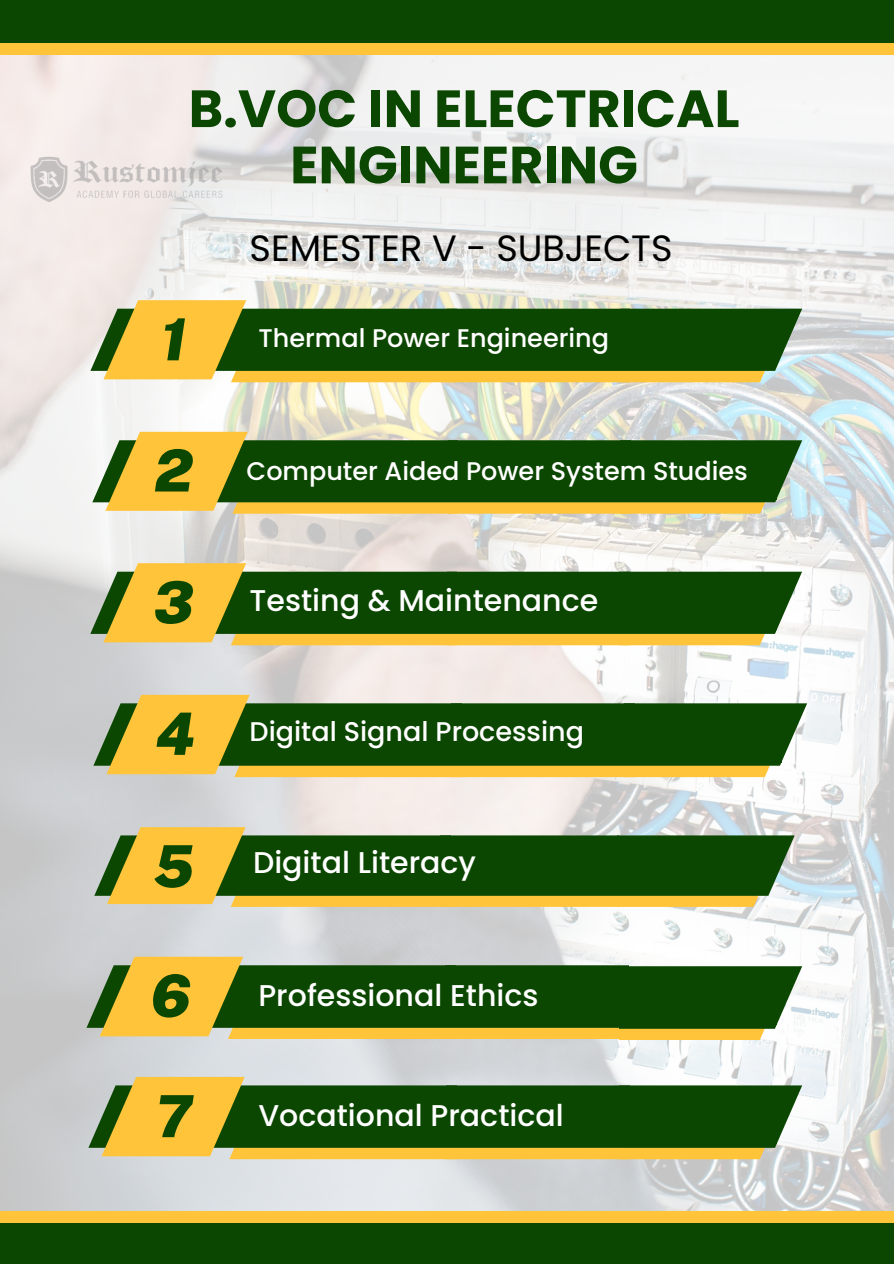
<style>
.page{position:relative;width:894px;height:1264px;background:#fff}
.page>*{position:absolute;margin:0;border:0;box-sizing:border-box;transform-origin:0 0}
.t1{font:italic 900 58.5px "Public Sans";color:#0b4701}
.t2{font:italic 900 58.35px "Public Sans";color:#0b4701}
.t3{font:italic 900 58.05px "Public Sans";color:#0b4701}
.t4{font:700 52.35px/56.2px "Poppins";color:#0b4701;text-align:center}
.t5{font:36.6px "Poppins";color:#000}
.t6{font:500 30px "Poppins";color:#fff}
.t7{font:500 27px "Poppins";color:#fff}
.t8{font:500 25.5px "Poppins";color:#fff}
</style>
<div class="page">
<img style="left:0;top:55px;width:893px;height:1155px">
<div style="left:0;top:0;width:893px;height:55px;background:#ffc439"></div>
<div style="left:0;top:1210px;width:893px;height:53px;background:#ffc439"></div>
<div style="left:0;top:0;width:893px;height:43px;background:#0b4701"></div>
<div style="left:0;top:1223px;width:893px;height:40px;background:#0b4701"></div>
<svg style="left:90px;top:300px;width:712px;height:82px;background:#657b2d"></svg>
<svg style="left:92px;top:432px;width:710px;height:81px;background:#637a2b"></svg>
<svg style="left:90px;top:563px;width:711px;height:82px;background:#667c2e"></svg>
<svg style="left:93px;top:694px;width:713px;height:83px;background:#667c2f"></svg>
<svg style="left:94px;top:827px;width:700px;height:79px;background:#627a2d"></svg>
<svg style="left:86px;top:956px;width:716px;height:83px;background:#657c2f"></svg>
<svg style="left:88px;top:1076px;width:714px;height:83px;background:#657b2f"></svg>
<img style="left:26px;top:152px;width:205px;height:52px">
<p class="t4" style="left:188px;top:81px;width:552px">B.VOC IN ELECTRICAL<br>ENGINEERING</p>
<p class="t3" style="left:160px;top:305px;width:28px">1</p>
<h1 class="t5" style="left:249px;top:222px;width:424px">SEMESTER V - SUBJECTS</h1>
<h2 class="t8" style="left:258px;top:320px;width:352px">Thermal Power Engineering</h2>
<p class="t3" style="left:154px;top:436px;width:40px">2</p>
<p class="t8" style="left:246px;top:453px;width:502px">Computer Aided Power System Studies</p>
<p class="t3" style="left:153px;top:568px;width:42px">3</p>
<p class="t6" style="left:249px;top:579px;width:350px">Testing &amp; Maintenance</p>
<p class="t2" style="left:155px;top:699px;width:41px">4</p>
<p class="t7" style="left:249px;top:712px;width:336px">Digital Signal Processing</p>
<p class="t3" style="left:153px;top:832px;width:42px">5</p>
<p class="t6" style="left:253px;top:841px;width:224px">Digital Literacy</p>
<p class="t1" style="left:150px;top:961px;width:42px">6</p>
<p class="t6" style="left:258px;top:974px;width:281px">Professional Ethics</p>
<p class="t3" style="left:155px;top:1081px;width:39px">7</p>
<p class="t6" style="left:258px;top:1094px;width:306px">Vocational Practical</p>
</div>
